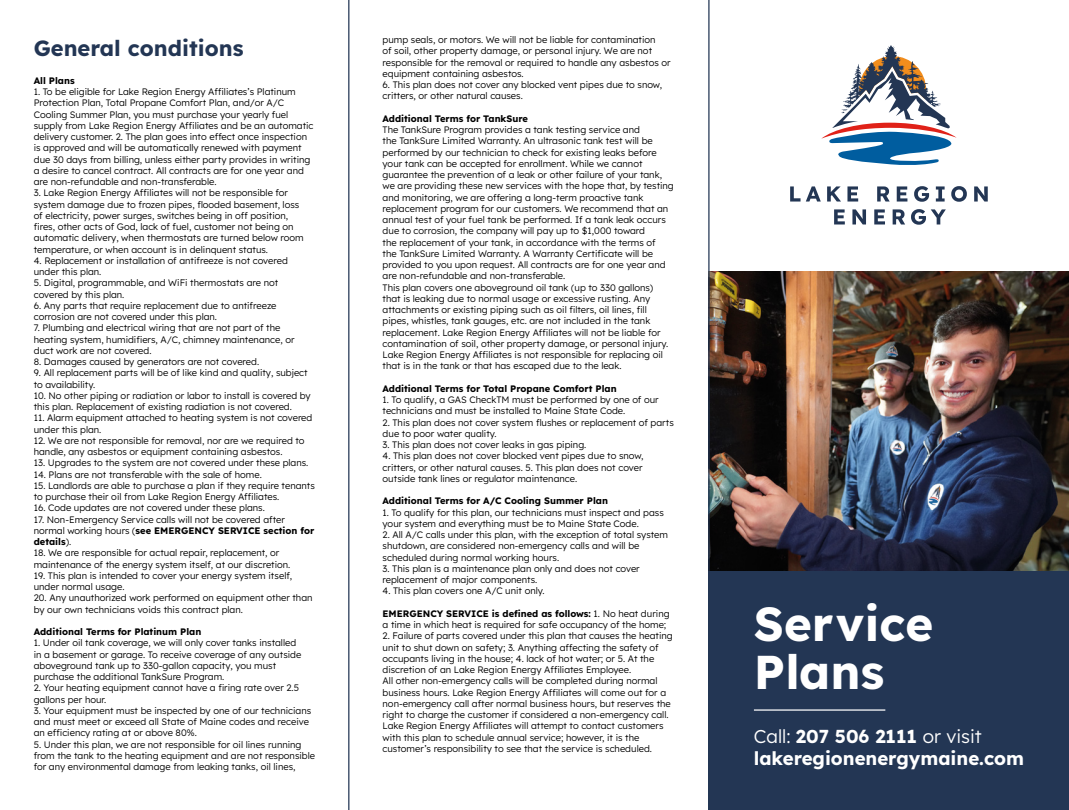
<style>
.page{position:relative;width:1069px;height:810px;background:#fff}
.page>*{position:absolute;margin:0;border:0;box-sizing:border-box;transform-origin:0 0}
.t1{font:47.5px/47.4px "Lexend";color:#fff}
.t2{font:21.88px "Lexend";color:#233654}
.t3{font:18.62px/22.4px "Lexend";color:#fff}
.t4{font:9.38px/11.2px "Lexend";color:#000}
</style>
<div class="page">
<div style="left:709px;top:571px;width:360px;height:239px;background:#233654"></div>
<img style="left:709px;top:271px;width:360px;height:300px">
<svg style="left:892px;top:209px;width:13px;height:15px"></svg>
<svg style="left:874px;top:209px;width:11px;height:15px"></svg>
<svg style="left:911px;top:209px;width:35px;height:16px"></svg>
<svg style="left:834px;top:209px;width:11px;height:15px"></svg>
<svg style="left:852px;top:209px;width:14px;height:15px"></svg>
<svg style="left:827px;top:186px;width:14px;height:16px"></svg>
<svg style="left:936px;top:186px;width:8px;height:16px"></svg>
<svg style="left:806px;top:186px;width:15px;height:16px"></svg>
<svg style="left:790px;top:186px;width:10px;height:16px"></svg>
<svg style="left:914px;top:186px;width:15px;height:16px"></svg>
<svg style="left:951px;top:186px;width:16px;height:16px"></svg>
<svg style="left:847px;top:186px;width:11px;height:16px"></svg>
<svg style="left:974px;top:186px;width:14px;height:16px"></svg>
<svg style="left:897px;top:186px;width:10px;height:16px"></svg>
<svg style="left:877px;top:186px;width:12px;height:16px"></svg>
<svg style="left:821px;top:45px;width:135px;height:120px"></svg>
<hr style="left:754px;top:709px;width:131px;height:2px;background:#fff">
<hr style="left:348px;top:0;width:1px;height:810px;background:#233654">
<hr style="left:708px;top:0;width:1px;height:810px;background:#233654">
<h2 class="t2" style="left:34px;top:32px;width:211px">General conditions</h2>
<p class="t4" style="left:34px;top:74px;width:42px">All Plans</p>
<p class="t4" style="left:34px;top:85px;width:281px">1. To be eligible for Lake Region Energy Affiliates’s Platinum Protection Plan, Total Propane Comfort Plan, and/or A/C Cooling Summer Plan, you must purchase your yearly fuel supply from Lake Region Energy Affiliates and be an automatic delivery customer. 2. The plan goes into effect once inspection is approved and will be automatically renewed with payment due 30 days from billing, unless either party provides in writing a desire to cancel contract. All contracts are for one year and are non-refundable and non-transferable.</p>
<p class="t4" style="left:34px;top:187px;width:272px">3. Lake Region Energy Affiliates will not be responsible for system damage due to frozen pipes, flooded basement, loss of electricity, power surges, switches being in off position, fires, other acts of God, lack of fuel, customer not being on automatic delivery, when thermostats are turned below room temperature, or when account is in delinquent status.</p>
<p class="t4" style="left:34px;top:254px;width:256px">4. Replacement or installation of antifreeze is not covered under this plan.</p>
<p class="t4" style="left:34px;top:277px;width:246px">5. Digital, programmable, and WiFi thermostats are not covered by this plan.</p>
<p class="t4" style="left:34px;top:299px;width:244px">6. Any parts that require replacement due to antifreeze corrosion are not covered under this plan.</p>
<p class="t4" style="left:34px;top:322px;width:262px">7. Plumbing and electrical wiring that are not part of the heating system, humidifiers, A/C, chimney maintenance, or duct work are not covered.</p>
<p class="t4" style="left:34px;top:355px;width:227px">8. Damages caused by generators are not covered.</p>
<p class="t4" style="left:34px;top:367px;width:275px">9. All replacement parts will be of like kind and quality, subject to availability.</p>
<p class="t4" style="left:34px;top:389px;width:278px">10. No other piping or radiation or labor to install is covered by this plan. Replacement of existing radiation is not covered.</p>
<p class="t4" style="left:34px;top:412px;width:280px">11. Alarm equipment attached to heating system is not covered under this plan.</p>
<p class="t4" style="left:34px;top:434px;width:272px">12. We are not responsible for removal, nor are we required to handle, any asbestos or equipment containing asbestos.</p>
<p class="t4" style="left:34px;top:457px;width:276px">13. Upgrades to the system are not covered under these plans.</p>
<p class="t4" style="left:34px;top:468px;width:230px">14. Plans are not transferable with the sale of home.</p>
<p class="t4" style="left:34px;top:479px;width:283px">15. Landlords are able to purchase a plan if they require tenants to purchase their oil from Lake Region Energy Affiliates.</p>
<p class="t4" style="left:34px;top:502px;width:233px">16. Code updates are not covered under these plans.</p>
<p class="t4" style="left:34px;top:513px;width:282px">17. Non-Emergency Service calls will not be covered after normal working hours (see EMERGENCY SERVICE section for details).</p>
<p class="t4" style="left:34px;top:547px;width:258px">18. We are responsible for actual repair, replacement, or maintenance of the energy system itself, at our discretion.</p>
<p class="t4" style="left:34px;top:569px;width:260px">19. This plan is intended to cover your energy system itself, under normal usage.</p>
<p class="t4" style="left:34px;top:592px;width:280px">20. Any unauthorized work performed on equipment other than by our own technicians voids this contract plan.</p>
<p class="t4" style="left:34px;top:625px;width:169px">Additional Terms for Platinum Plan</p>
<p class="t4" style="left:34px;top:637px;width:269px">1. Under oil tank coverage, we will only cover tanks installed in a basement or garage. To receive coverage of any outside aboveground tank up to 330-gallon capacity, you must purchase the additional TankSure Program.</p>
<p class="t4" style="left:34px;top:682px;width:267px">2. Your heating equipment cannot have a firing rate over 2.5 gallons per hour.</p>
<p class="t4" style="left:34px;top:704px;width:279px">3. Your equipment must be inspected by one of our technicians and must meet or exceed all State of Maine codes and receive an efficiency rating at or above 80%.</p>
<p class="t4" style="left:34px;top:738px;width:283px">5. Under this plan, we are not responsible for oil lines running from the tank to the heating equipment and are not responsible for any environmental damage from leaking tanks, oil lines,</p>
<p class="t4" style="left:382px;top:34px;width:290px">pump seals, or motors. We will not be liable for contamination<br>of soil, other property damage, or personal injury. We are not responsible for the removal or required to handle any asbestos or equipment containing asbestos.</p>
<p class="t4" style="left:382px;top:79px;width:281px">6. This plan does not cover any blocked vent pipes due to snow, critters, or other natural causes.</p>
<p class="t4" style="left:382px;top:112px;width:293px">Additional Terms for TankSure<br>The TankSure Program provides a tank testing service and<br>the TankSure Limited Warranty. An ultrasonic tank test will be performed by our technician to check for existing leaks before your tank can be accepted for enrollment. While we cannot guarantee the prevention of a leak or other failure of your tank, we are providing these new services with the hope that, by testing and monitoring, we are offering a long-term proactive tank replacement program for our customers. We recommend that an annual test of your fuel tank be performed. If a tank leak occurs due to corrosion, the company will pay up to $1,000 toward<br>the replacement of your tank, in accordance with the terms of<br>the TankSure Limited Warranty. A Warranty Certificate will be provided to you upon request. All contracts are for one year and are non-refundable and non-transferable.<br>This plan covers one aboveground oil tank (up to 330 gallons)<br>that is leaking due to normal usage or excessive rusting. Any attachments or existing piping such as oil filters, oil lines, fill pipes, whistles, tank gauges, etc. are not included in the tank replacement. Lake Region Energy Affiliates will not be liable for contamination of soil, other property damage, or personal injury.<br>Lake Region Energy Affiliates is not responsible for replacing oil that is in the tank or that has escaped due to the leak.</p>
<p class="t4" style="left:382px;top:382px;width:236px">Additional Terms for Total Propane Comfort Plan</p>
<p class="t4" style="left:382px;top:394px;width:278px">1. To qualify, a GAS CheckTM must be performed by one of our technicians and must be installed to Maine State Code.</p>
<p class="t4" style="left:382px;top:416px;width:293px">2. This plan does not cover system flushes or replacement of parts due to poor water quality.</p>
<p class="t4" style="left:382px;top:439px;width:205px">3. This plan does not cover leaks in gas piping.</p>
<p class="t4" style="left:382px;top:450px;width:262px;text-align:justify">4. This plan does not cover blocked vent pipes due to snow, critters, or other natural causes. 5. This plan does not cover outside tank lines or regulator maintenance.</p>
<p class="t4" style="left:382px;top:495px;width:227px">Additional Terms for A/C Cooling Summer Plan</p>
<p class="t4" style="left:382px;top:506px;width:283px">1. To qualify for this plan, our technicians must inspect and pass your system and everything must be to Maine State Code.</p>
<p class="t4" style="left:382px;top:529px;width:287px">2. All A/C calls under this plan, with the exception of total system shutdown, are considered non-emergency calls and will be scheduled during normal working hours.</p>
<p class="t4" style="left:382px;top:562px;width:259px">3. This plan is a maintenance plan only and does not cover replacement of major components.</p>
<p class="t4" style="left:382px;top:585px;width:164px">4. This plan covers one A/C unit only.</p>
<p class="t4" style="left:382px;top:607px;width:288px">EMERGENCY SERVICE is defined as follows: 1. No heat during a time in which heat is required for safe occupancy of the home;</p>
<p class="t4" style="left:382px;top:630px;width:292px">2. Failure of parts covered under this plan that causes the heating unit to shut down on safety; 3. Anything affecting the safety of occupants living in the house; 4. lack of hot water; or 5. At the discretion of an Lake Region Energy Affiliates Employee.<br>All other non-emergency calls will be completed during normal business hours. Lake Region Energy Affiliates will come out for a non-emergency call after normal business hours, but reserves the right to charge the customer if considered a non-emergency call.<br>Lake Region Energy Affiliates will attempt to contact customers with this plan to schedule annual service; however, it is the customer’s responsibility to see that the service is scheduled.</p>
<h1 class="t1" style="left:754px;top:598px;width:181px">Service<br>Plans</h1>
<h3 class="t3" style="left:754px;top:724px;width:271px">Call: 207 506 2111 or visit lakeregionenergymaine.com</h3>
</div>
